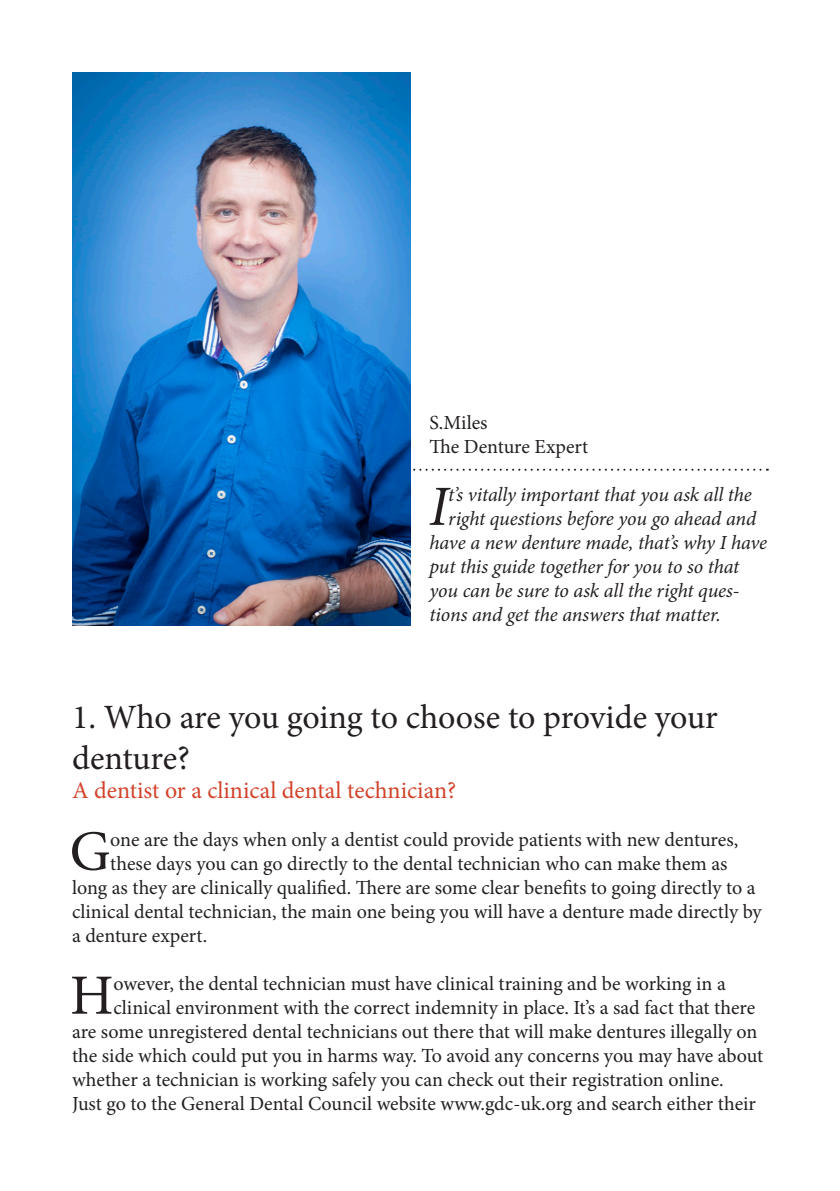
<style>
.page{position:relative;width:840px;height:1191px;background:#fff}
.page>*{position:absolute;margin:0;border:0;box-sizing:border-box;transform-origin:0 0}
.t1{font:57px "Minion Pro";color:#231f20}
.t2{font:italic 57px "Minion Pro";color:#231f20}
.t3{font:34px/40.8px "Minion Pro";letter-spacing:-.005em;color:#231f20}
.t4{font:24px "Minion Pro";color:#d2432a}
.t5{font:20px "Minion Pro";color:#231f20}
.t6{font:italic 20px "Minion Pro";letter-spacing:-.01em;color:#231f20}
</style>
<div class="page">
<svg style="left:410px;top:469px;width:357px;height:2px"></svg>
<img style="left:72px;top:72px;width:338px;height:554px">
<p class="t5" style="left:429px;top:409px;width:60px">S.Miles</p>
<p class="t5" style="left:429px;top:433px;width:160px">The Denture Expert</p>
<p class="t2" style="left:429px;top:468px;width:21px">I</p>
<p class="t6" style="left:448px;top:481px;width:305px">t’s vitally important that you ask all the</p>
<p class="t6" style="left:448px;top:505px;width:309px">right questions before you go ahead and</p>
<p class="t6" style="left:429px;top:529px;width:339px">have a new denture made, that’s why I have</p>
<p class="t6" style="left:429px;top:553px;width:311px">put this guide together for you to so that</p>
<p class="t6" style="left:429px;top:577px;width:311px">you can be sure to ask all the right ques-</p>
<p class="t6" style="left:429px;top:601px;width:293px">tions and get the answers that matter.</p>
<p class="t3" style="left:72px;top:697px;width:647px">1. Who are you going to choose to provide your denture?</p>
<p class="t4" style="left:72px;top:774px;width:385px">A dentist or a clinical dental technician?</p>
<p class="t1" style="left:69px;top:813px;width:42px">G</p>
<p class="t5" style="left:110px;top:826px;width:629px">one are the days when only a dentist could provide patients with new dentures,</p>
<p class="t5" style="left:110px;top:850px;width:618px">these days you can go directly to the dental technician who can make them as</p>
<p class="t5" style="left:72px;top:874px;width:684px">long as they are clinically qualified. There are some clear benefits to going directly to a</p>
<p class="t5" style="left:72px;top:898px;width:690px">clinical dental technician, the main one being you will have a denture made directly by</p>
<p class="t5" style="left:72px;top:922px;width:137px">a denture expert.</p>
<p class="t1" style="left:70px;top:957px;width:45px">H</p>
<p class="t5" style="left:113px;top:970px;width:613px">owever, the dental technician must have clinical training and be working in a</p>
<p class="t5" style="left:113px;top:994px;width:643px">clinical environment with the correct indemnity in place. It’s a sad fact that there</p>
<p class="t5" style="left:72px;top:1018px;width:686px">are some unregistered dental technicians out there that will make dentures illegally on</p>
<p class="t5" style="left:72px;top:1042px;width:692px">the side which could put you in harms way. To avoid any concerns you may have about</p>
<p class="t5" style="left:72px;top:1066px;width:652px">whether a technician is working safely you can check out their registration online.</p>
<p class="t5" style="left:72px;top:1090px;width:685px">Just go to the General Dental Council website www.gdc-uk.org and search either their</p>
</div>
